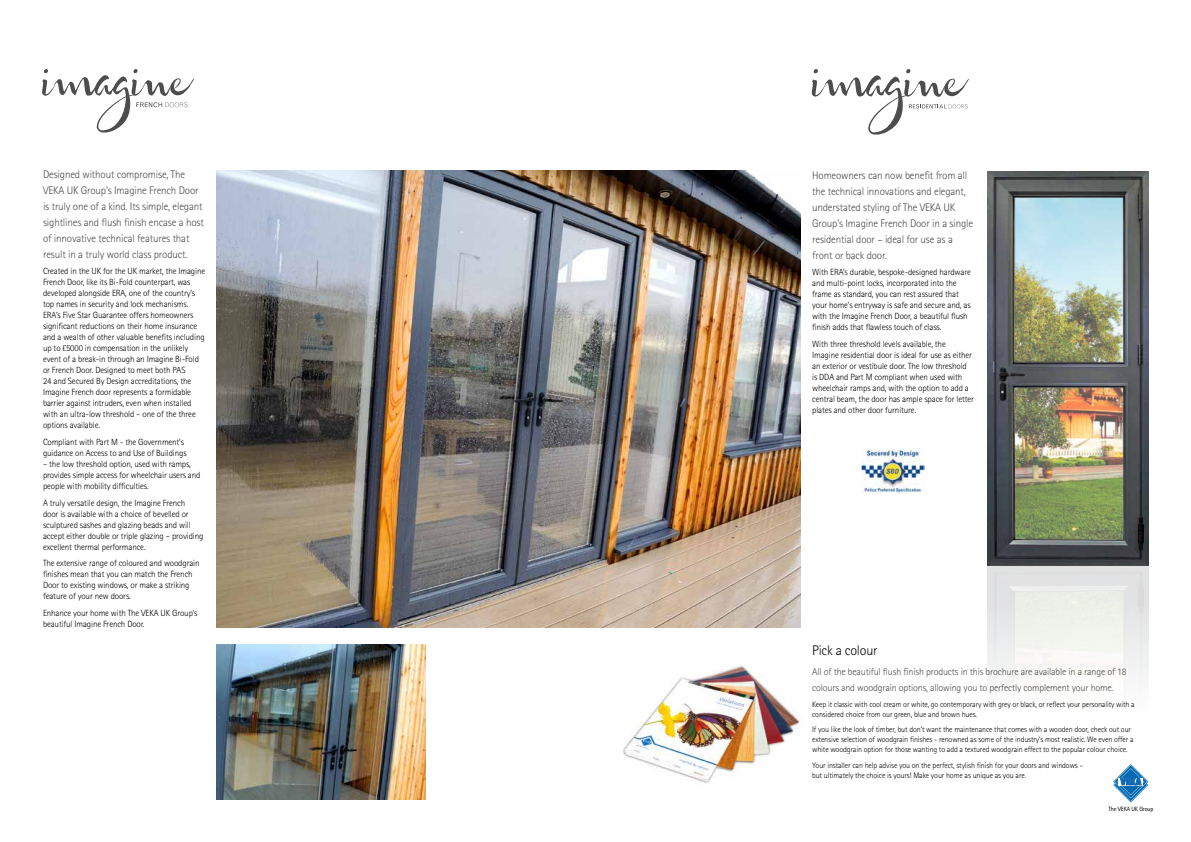
<style>
.page{position:relative;width:1191px;height:842px;background:#fff}
.page>*{position:absolute;margin:0;border:0;box-sizing:border-box;transform-origin:0 0}
.t1{font:300 14px "Rotis Sans Serif Std";letter-spacing:-.015em;color:#000}
.t2{font:300 11px/16px "Rotis Sans Serif Std";letter-spacing:-.015em;color:#4a4a49}
.t3{font:300 10px/16px "Rotis Sans Serif Std";letter-spacing:-.015em;color:#4a4a49}
.t4{font:300 9px/11px "Rotis Sans Serif Std";letter-spacing:-.015em;color:#000}
.t5{font:300 8px/10px "Rotis Sans Serif Std";letter-spacing:-.015em;color:#000}
.t6{font:6.2px "Rotis Sans Serif Std";letter-spacing:-.025em;color:#000}
</style>
<div class="page">
<img style="left:987px;top:171px;width:161px;height:511px">
<svg style="left:1136px;top:769px;width:12px;height:29px"></svg>
<svg style="left:42px;top:69px;width:152px;height:63px"></svg>
<svg style="left:811px;top:69px;width:158px;height:66px"></svg>
<img style="left:999px;top:572px;width:137px;height:231px">
<img style="left:862px;top:449px;width:62px;height:44px">
<img style="left:623px;top:666px;width:177px;height:118px">
<img style="left:217px;top:645px;width:208px;height:154px">
<img style="left:217px;top:170px;width:583px;height:458px">
<p class="t2" style="left:43px;top:166px;width:162px">Designed without compromise, The VEKA UK Group’s Imagine French Door is truly one of a kind. Its simple, elegant sightlines and flush finish encase a host of innovative technical features that result in a truly world class product.</p>
<p class="t4" style="left:43px;top:266px;width:164px">Created in the UK for the UK market, the Imagine French Door, like its Bi-Fold counterpart, was developed alongside ERA, one of the country’s top names in security and lock mechanisms.<br>ERA’s Five Star Guarantee offers homeowners significant reductions on their home insurance and a wealth of other valuable benefits including up to £5000 in compensation in the unlikely event of a break-in through an Imagine Bi-Fold or French Door. Designed to meet both PAS<br>24 and Secured By Design accreditations, the Imagine French door represents a formidable barrier against intruders, even when installed with an ultra-low threshold – one of the three options available.</p>
<p class="t4" style="left:43px;top:436px;width:145px">Compliant with Part M - the Government’s guidance on Access to and Use of Buildings</p>
<p class="t4" style="left:43px;top:458px;width:159px">– the low threshold option, used with ramps, provides simple access for wheelchair users and people with mobility difficulties.</p>
<p class="t4" style="left:43px;top:497px;width:162px">A truly versatile design, the Imagine French<br>door is available with a choice of bevelled or sculptured sashes and glazing beads and will accept either double or triple glazing – providing excellent thermal performance.</p>
<p class="t4" style="left:43px;top:558px;width:158px">The extensive range of coloured and woodgrain finishes mean that you can match the French Door to existing windows, or make a striking feature of your new doors.</p>
<p class="t4" style="left:43px;top:607px;width:156px">Enhance your home with The VEKA UK Group’s beautiful Imagine French Door.</p>
<p class="t2" style="left:812px;top:167px;width:162px">Homeowners can now benefit from all the technical innovations and elegant, understated styling of The VEKA UK Group’s Imagine French Door in a single residential door – ideal for use as a front or back door.</p>
<p class="t4" style="left:812px;top:267px;width:160px">With ERA’s durable, bespoke-designed hardware and multi-point locks, incorporated into the frame as standard, you can rest assured that your home’s entryway is safe and secure and, as with the Imagine French Door, a beautiful flush finish adds that flawless touch of class.</p>
<p class="t4" style="left:812px;top:338px;width:163px">With three threshold levels available, the Imagine residential door is ideal for use as either an exterior or vestibule door. The low threshold is DDA and Part M compliant when used with wheelchair ramps and, with the option to add a central beam, the door has ample space for letter plates and other door furniture.</p>
<h1 class="t1" style="left:812px;top:642px;width:67px">Pick a colour</h1>
<p class="t3" style="left:812px;top:663px;width:316px">All of the beautiful flush finish products in this brochure are available in a range of 18 colours and woodgrain options, allowing you to perfectly complement your home.</p>
<p class="t5" style="left:812px;top:699px;width:324px">Keep it classic with cool cream or white, go contemporary with grey or black, or reflect your personality with a considered choice from our green, blue and brown hues.</p>
<p class="t5" style="left:812px;top:724px;width:323px">If you like the look of timber, but don’t want the maintenance that comes with a wooden door, check out our extensive selection of woodgrain finishes - renowned as some of the industry’s most realistic. We even offer a white woodgrain option for those wanting to add a textured woodgrain effect to the popular colour choice.</p>
<p class="t5" style="left:812px;top:760px;width:273px">Your installer can help advise you on the perfect, stylish finish for your doors and windows – but ultimately the choice is yours! Make your home as unique as you are.</p>
<p class="t6" style="left:1108px;top:805px;width:46px">The VEKA UK Group</p>
</div>
